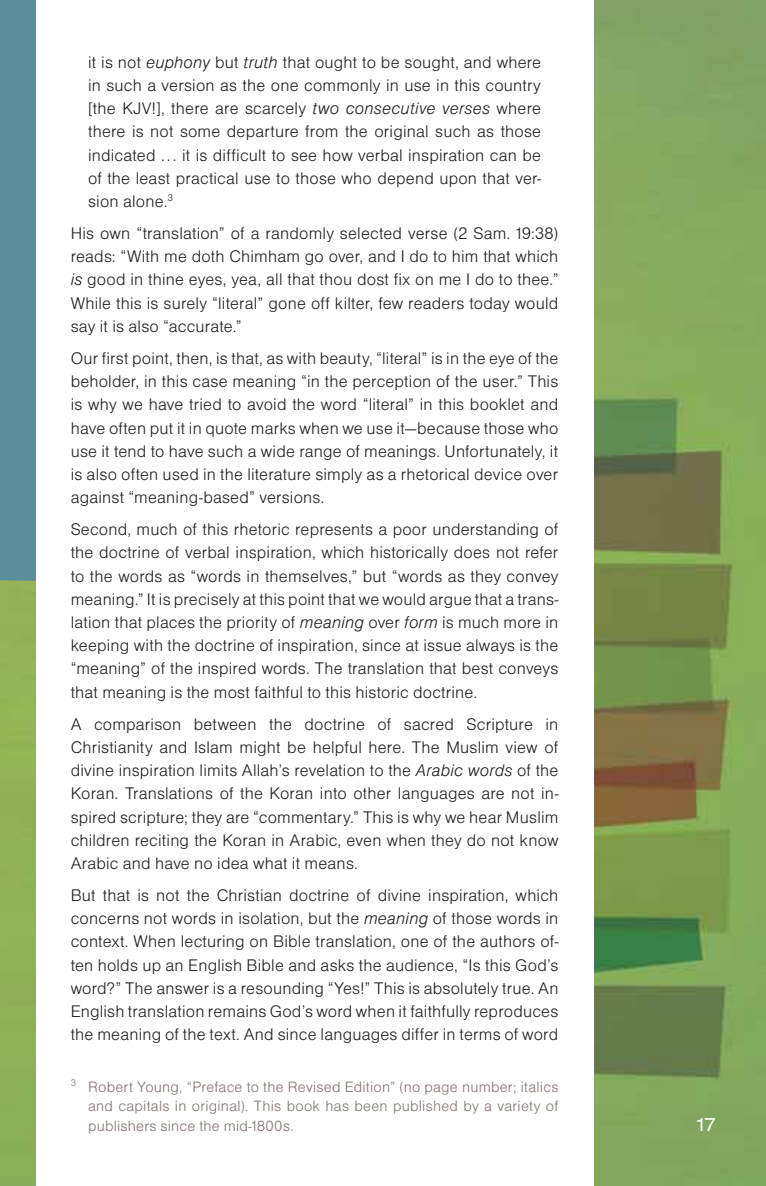
<style>
.page{position:relative;width:766px;height:1186px;background:#fff}
.page>*{position:absolute;margin:0;border:0;box-sizing:border-box;transform-origin:0 0}
.t1{font:19.35px "Nimbus San D Regu Exte";color:#fff}
.t2{font:17.4px/23.2px "Nimbus San D Ligh";letter-spacing:.01em;color:#231f20;text-align:justify}
.t3{font:15.45px/19.4px "Nimbus San D Ligh";letter-spacing:.015em;color:#837571;text-align:justify}
.s1{font-family:"Nimbus San D Ligh Ital"}
</style>
<div class="page">
<img style="left:0;top:0;width:766px;height:1185px">
<div style="left:0;top:0;width:36px;height:580px;background:#5a8e9b"></div>
<div style="left:36px;top:0;width:557px;height:1185px;background:#fff"></div>
<p class="t2" style="left:88px;top:52px;width:454px">it is not <span class="s1">euphony</span> but <span class="s1">truth</span> that ought to be sought, and where in such a version as the one commonly in use in this country [the KJV!], there are scarcely <span class="s1">two consecutive verses</span> where there is not some departure from the original such as those indicated . . . it is difficult to see how verbal inspiration can be of the least practical use to those who depend upon that ver&shy;sion alone.<sup>3</sup></p>
<p class="t2" style="left:71px;top:223px;width:489px">His own “translation” of a randomly selected verse (2 Sam. 19:38) reads: “With me doth Chimham go over, and I do to him that which <span class="s1">is</span> good in thine eyes, yea, all that thou dost fix on me I do to thee.” While this is surely “literal” gone off kilter, few readers today would say it is also “accurate.”</p>
<p class="t2" style="left:71px;top:347px;width:489px">Our first point, then, is that, as with beauty, “literal” is in the eye of the beholder, in this case meaning “in the perception of the user.” This is why we have tried to avoid the word “literal” in this booklet and have often put it in quote marks when we use it—because those who use it tend to have such a wide range of meanings. Unfortunately, it is also often used in the literature simply as a rhetorical device over against “meaning-based” versions.</p>
<p class="t2" style="left:71px;top:519px;width:489px">Second, much of this rhetoric represents a poor understanding of the doctrine of verbal inspiration, which historically does not refer to the words as “words in themselves,” but “words as they convey meaning.” It is precisely at this point that we would argue that a trans&shy;lation that places the priority of <span class="s1">meaning</span> over <span class="s1">form</span> is much more in keeping with the doctrine of inspiration, since at issue always is the “meaning” of the inspired words. The translation that best conveys that meaning is the most faithful to this historic doctrine.</p>
<p class="t2" style="left:71px;top:713px;width:489px">A comparison between the doctrine of sacred Scripture in Christianity and Islam might be helpful here. The Muslim view of divine inspiration limits Allah’s revelation to the <span class="s1">Arabic words</span> of the Koran. Translations of the Koran into other languages are not in&shy;spired scripture; they are “commentary.” This is why we hear Muslim children reciting the Koran in Arabic, even when they do not know Arabic and have no idea what it means.</p>
<p class="t2" style="left:71px;top:884px;width:489px">But that is not the Christian doctrine of divine inspiration, which concerns not words in isolation, but the <span class="s1">meaning</span> of those words in context. When lecturing on Bible translation, one of the authors of&shy;ten holds up an English Bible and asks the audience, “Is this God’s word?” The answer is a resounding “Yes!” This is absolutely true. An English translation remains God’s word when it faithfully reproduces the meaning of the text. And since languages differ in terms of word</p>
<p class="t3" style="left:88px;top:1078px;width:472px;text-indent:-17px"><sup>3</sup> Robert Young, “Preface to the Revised Edition” (no page number; italics and capitals in original). This book has been published by a variety of publishers since the mid-1800s.</p>
<p class="t1" style="left:696px;top:1116px;width:20px">17</p>
</div>
